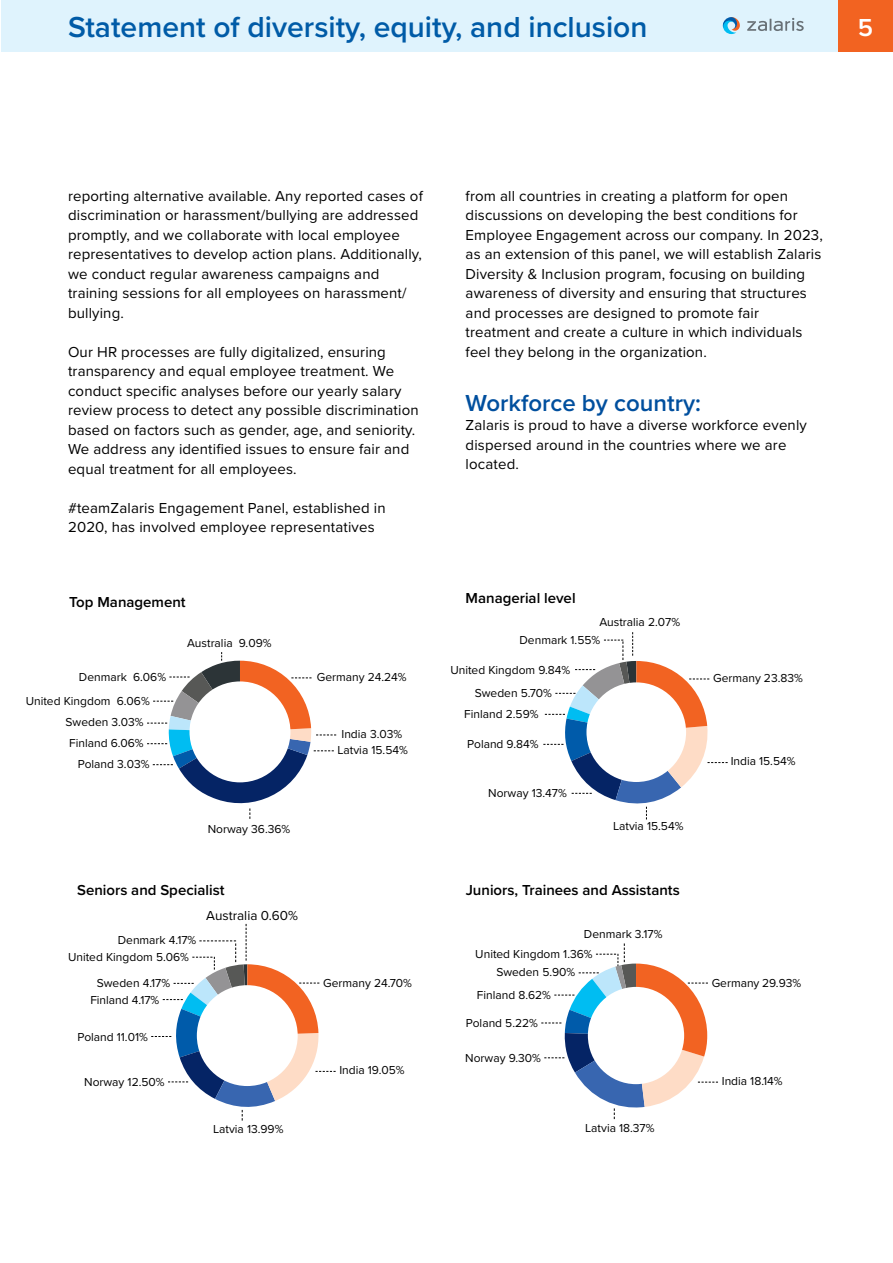
<style>
.page{position:relative;width:893px;height:1263px;background:#fff}
.page>*{position:absolute;margin:0;border:0;box-sizing:border-box;transform-origin:0 0}
.t1{font:600 30px "Proxima Nova";color:#005ba7}
.t2{font:600 25.5px "Proxima Nova";color:#fff}
.t3{font:600 24px "Proxima Nova";color:#004f9e}
.t4{font:15px/19.5px "Proxima Nova";letter-spacing:.01em;color:#000}
.t5{font:600 15px "Proxima Nova";color:#000}
.t6{font:13.5px "Proxima Nova";color:#000}
.t7{font:12px/23.7px "Proxima Nova";color:#000;text-align:center}
</style>
<div class="page">
<div style="left:838px;top:0;width:55px;height:51px;background:#f26321"></div>
<svg style="left:543px;top:632px;width:185px;height:187px"></svg>
<div style="left:586px;top:682px;width:100px;height:100px;background:#fff;border-radius:50%"></div>
<svg style="left:147px;top:652px;width:189px;height:167px"></svg>
<div style="left:190px;top:681px;width:100px;height:101px;background:#fff;border-radius:50%"></div>
<svg style="left:151px;top:924px;width:185px;height:196px"></svg>
<div style="left:197px;top:985px;width:101px;height:101px;background:#fff;border-radius:50%"></div>
<div style="left:1px;top:0;width:837px;height:51px;background:#dff3fd"></div>
<svg style="left:747px;top:18px;width:57px;height:13px"></svg>
<svg style="left:723px;top:17px;width:17px;height:17px"></svg>
<svg style="left:541px;top:943px;width:177px;height:176px"></svg>
<div style="left:588px;top:987px;width:96px;height:97px;background:#fff;border-radius:50%"></div>
<h1 class="t1" style="left:68px;top:5px;width:581px">Statement of diversity, equity, and inclusion</h1>
<h2 class="t2" style="left:858px;top:8px;width:17px">5</h2>
<p class="t4" style="left:68px;top:185px;width:356px">reporting alternative available. Any reported cases of discrimination or harassment/bullying are addressed promptly, and we collaborate with local employee representatives to develop action plans. Additionally, we conduct regular awareness campaigns and training sessions for all employees on harassment/ bullying.</p>
<p class="t4" style="left:68px;top:341px;width:352px">Our HR processes are fully digitalized, ensuring transparency and equal employee treatment. We conduct specific analyses before our yearly salary review process to detect any possible discrimination based on factors such as gender, age, and seniority.<br>We address any identified issues to ensure fair and equal treatment for all employees.</p>
<p class="t4" style="left:68px;top:497px;width:319px">#teamZalaris Engagement Panel, established in<br>2020, has involved employee representatives</p>
<p class="t5" style="left:69px;top:591px;width:118px">Top Management</p>
<p class="t7" style="left:79px;top:664px;width:89px">Denmark 6.06%</p>
<p class="t7" style="left:26px;top:688px;width:126px">United Kingdom 6.06%</p>
<p class="t7" style="left:66px;top:709px;width:80px">Sweden 3.03%</p>
<p class="t7" style="left:69px;top:730px;width:76px">Finland 6.06%</p>
<p class="t7" style="left:78px;top:751px;width:73px">Poland 3.03%</p>
<p class="t7" style="left:187px;top:631px;width:86px">Australia 9.09%</p>
<p class="t7" style="left:317px;top:664px;width:91px">Germany 24.24%</p>
<p class="t7" style="left:338px;top:725px;width:72px;line-height:15.9px">India 3.03%<br>Latvia 15.54%</p>
<p class="t7" style="left:208px;top:816px;width:84px">Norway 36.36%</p>
<p class="t5" style="left:77px;top:879px;width:149px">Seniors and Specialist</p>
<p class="t7" style="left:118px;top:928px;width:80px">Denmark 4.17%</p>
<p class="t7" style="left:68px;top:945px;width:123px">United Kingdom 5.06%</p>
<p class="t7" style="left:97px;top:970px;width:75px">Sweden 4.17%</p>
<p class="t7" style="left:90px;top:987px;width:71px">Finland 4.17%</p>
<p class="t6" style="left:206px;top:905px;width:93px">Australia 0.60%</p>
<p class="t7" style="left:77px;top:1024px;width:72px">Poland 11.01%</p>
<p class="t7" style="left:84px;top:1070px;width:82px">Norway 12.50%</p>
<p class="t7" style="left:213px;top:1117px;width:72px">Latvia 13.99%</p>
<p class="t7" style="left:323px;top:970px;width:90px">Germany 24.70%</p>
<p class="t7" style="left:339px;top:1058px;width:67px">India 19.05%</p>
<p class="t4" style="left:466px;top:185px;width:359px">from all countries in creating a platform for open discussions on developing the best conditions for Employee Engagement across our company. In 2023, as an extension of this panel, we will establish Zalaris Diversity &amp; Inclusion program, focusing on building awareness of diversity and ensuring that structures and processes are designed to promote fair treatment and create a culture in which individuals feel they belong in the organization.</p>
<h3 class="t3" style="left:466px;top:385px;width:237px">Workforce by country:</h3>
<p class="t4" style="left:466px;top:415px;width:343px">Zalaris is proud to have a diverse workforce evenly dispersed around in the countries where we are located.</p>
<p class="t5" style="left:466px;top:587px;width:111px">Managerial level</p>
<p class="t7" style="left:599px;top:609px;width:82px">Australia 2.07%</p>
<p class="t7" style="left:520px;top:627px;width:82px">Denmark 1.55%</p>
<p class="t7" style="left:450px;top:657px;width:121px">United Kingdom 9.84%<br>Sweden 5.70%</p>
<p class="t7" style="left:464px;top:702px;width:76px">Finland 2.59%</p>
<p class="t7" style="left:467px;top:731px;width:73px">Poland 9.84%</p>
<p class="t7" style="left:488px;top:780px;width:80px">Norway 13.47%</p>
<p class="t7" style="left:613px;top:814px;width:72px">Latvia 15.54%</p>
<p class="t5" style="left:466px;top:879px;width:216px">Juniors, Trainees and Assistants</p>
<p class="t7" style="left:584px;top:922px;width:80px">Denmark 3.17%</p>
<p class="t7" style="left:475px;top:942px;width:119px">United Kingdom 1.36%</p>
<p class="t7" style="left:496px;top:960px;width:80px">Sweden 5.90%</p>
<p class="t7" style="left:477px;top:983px;width:76px">Finland 8.62%</p>
<p class="t7" style="left:466px;top:1010px;width:74px">Poland 5.22%</p>
<p class="t7" style="left:465px;top:1045px;width:77px">Norway 9.30%</p>
<p class="t7" style="left:585px;top:1115px;width:71px">Latvia 18.37%</p>
<p class="t7" style="left:713px;top:665px;width:91px">Germany 23.83%</p>
<p class="t7" style="left:731px;top:749px;width:66px">India 15.54%</p>
<p class="t7" style="left:712px;top:970px;width:91px">Germany 29.93%</p>
<p class="t7" style="left:722px;top:1068px;width:62px">India 18.14%</p>
</div>
